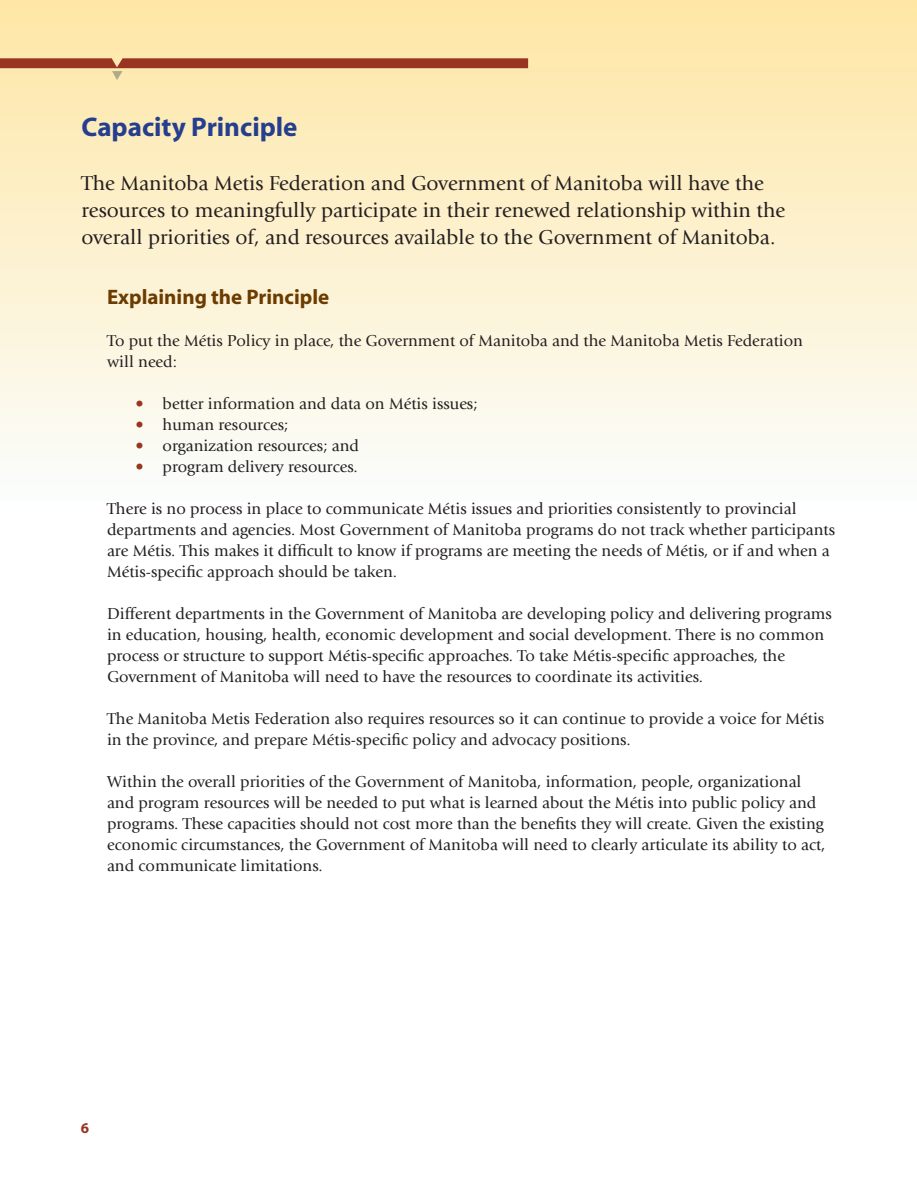
<style>
.page{position:relative;width:917px;height:1187px;background:#fff}
.page>*{position:absolute;margin:0;border:0;box-sizing:border-box;transform-origin:0 0}
.t1{font:700 27px "Myriad";color:#253f8e}
.t2{font:21px/27px "Giovanni";color:#231f20}
.t3{font:700 21px "Myriad";color:#6b3b00}
.t4{font:16.5px/21px "Giovanni";color:#231f20}
.t5{font:700 15px "Myriad";color:#993422}
.s1{color:#99351f}
</style>
<div class="page">
<div style="left:0;top:0;width:917px;height:501px;background:linear-gradient(to bottom,#fee6a4,#fbfdfd)"></div>
<svg style="left:0;top:58px;width:528px;height:22px;background:#d09871"></svg>
<h1 class="t1" style="left:82px;top:113px;width:217px">Capacity Principle</h1>
<p class="t2" style="left:82px;top:170px;width:705px">The Manitoba Metis Federation and Government of Manitoba will have the resources to meaningfully participate in their renewed relationship within the overall priorities of, and resources available to the Government of Manitoba.</p>
<p class="t3" style="left:107px;top:286px;width:224px">Explaining the Principle</p>
<p class="t4" style="left:107px;top:330px;width:697px">To put the Métis Policy in place, the Government of Manitoba and the Manitoba Metis Federation will need:</p>
<p class="t4" style="left:136px;top:393px;width:343px"><span class="s1">•</span> better information and data on Métis issues;</p>
<p class="t4" style="left:136px;top:414px;width:154px"><span class="s1">•</span> human resources;</p>
<p class="t4" style="left:136px;top:435px;width:225px"><span class="s1">•</span> organization resources; and</p>
<p class="t4" style="left:136px;top:456px;width:224px"><span class="s1">•</span> program delivery resources.</p>
<p class="t4" style="left:107px;top:498px;width:729px">There is no process in place to communicate Métis issues and priorities consistently to provincial departments and agencies. Most Government of Manitoba programs do not track whether participants are Métis. This makes it difficult to know if programs are meeting the needs of Métis, or if and when a Métis-specific approach should be taken.</p>
<p class="t4" style="left:107px;top:603px;width:726px">Different departments in the Government of Manitoba are developing policy and delivering programs in education, housing, health, economic development and social development. There is no common process or structure to support Métis-specific approaches. To take Métis-specific approaches, the Government of Manitoba will need to have the resources to coordinate its activities.</p>
<p class="t4" style="left:107px;top:708px;width:719px">The Manitoba Metis Federation also requires resources so it can continue to provide a voice for Métis in the province, and prepare Métis-specific policy and advocacy positions.</p>
<p class="t4" style="left:107px;top:771px;width:720px">Within the overall priorities of the Government of Manitoba, information, people, organizational and program resources will be needed to put what is learned about the Métis into public policy and programs. These capacities should not cost more than the benefits they will create. Given the existing economic circumstances, the Government of Manitoba will need to clearly articulate its ability to act, and communicate limitations.</p>
<p class="t5" style="left:81px;top:1120px;width:10px">6</p>
</div>
